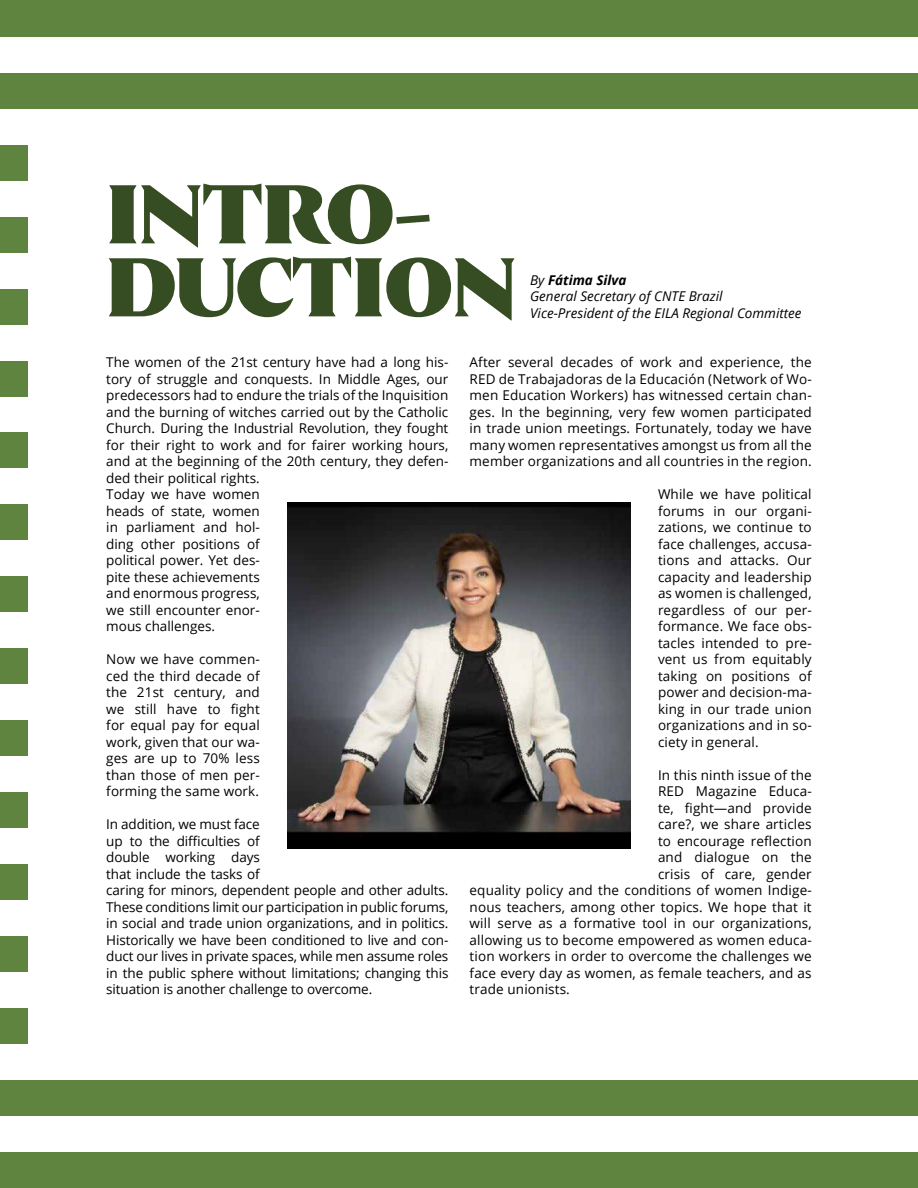
<style>
.page{position:relative;width:918px;height:1188px;background:#fff}
.page>*{position:absolute;margin:0;border:0;box-sizing:border-box;transform-origin:0 0}
.t1{font:900 82.95px/73.1px "Nocturne Serif";letter-spacing:-.01em;color:#364c22}
.t2{font:13.5px/16.5px "Open Sans";color:#000;text-align:justify}
.t3{font:italic 13.5px/16.5px "Open Sans";color:#000}
.s1{font-weight:700}
</style>
<div class="page">
<div style="left:0;top:0;width:918px;height:37px;background:#5f8440"></div>
<div style="left:0;top:73px;width:918px;height:36px;background:#5f8440"></div>
<div style="left:0;top:145px;width:28px;height:36px;background:#5f8440"></div>
<div style="left:0;top:217px;width:28px;height:36px;background:#5f8440"></div>
<div style="left:0;top:289px;width:28px;height:36px;background:#5f8440"></div>
<div style="left:0;top:361px;width:28px;height:35px;background:#5f8440"></div>
<div style="left:0;top:432px;width:28px;height:36px;background:#5f8440"></div>
<div style="left:0;top:504px;width:28px;height:36px;background:#5f8440"></div>
<div style="left:0;top:576px;width:28px;height:36px;background:#5f8440"></div>
<div style="left:0;top:648px;width:28px;height:36px;background:#5f8440"></div>
<div style="left:0;top:720px;width:28px;height:36px;background:#5f8440"></div>
<div style="left:0;top:792px;width:28px;height:36px;background:#5f8440"></div>
<div style="left:0;top:864px;width:28px;height:36px;background:#5f8440"></div>
<div style="left:0;top:936px;width:28px;height:36px;background:#5f8440"></div>
<div style="left:0;top:1008px;width:28px;height:36px;background:#5f8440"></div>
<div style="left:0;top:1080px;width:918px;height:36px;background:#5f8440"></div>
<div style="left:0;top:1152px;width:918px;height:36px;background:#5f8440"></div>
<img style="left:288px;top:502px;width:342px;height:347px">
<h1 class="t1" style="left:106px;top:178px;width:411px">INTRO-<br>DUCTION</h1>
<p class="t3" style="left:530px;top:271px;width:273px">By <span class="s1">Fátima Silva<br></span>General Secretary of CNTE Brazil<br>Vice-President of the EILA Regional Committee</p>
<p class="t2" style="left:106px;top:354px;width:344px;text-align:left">The women of the 21st century have had a long his&shy;tory of struggle and conquests. In Middle Ages, our predecessors had to endure the trials of the Inquisition and the burning of witches carried out by the Catholic Church. During the Industrial Revolution, they fought for their right to work and for fairer working hours, and at the beginning of the 20th century, they defen&shy;ded their political rights.<br>Today we have women<br>heads of state, women<br>in parliament and hol-<br>ding other positions of<br>political power. Yet des-<br>pite these achievements<br>and enormous progress,<br>we still encounter enor-<br>mous challenges.</p>
<p class="t2" style="left:106px;top:651px;width:155px">Now we have commen&shy;ced the third decade of the 21st century, and we still have to fight for equal pay for equal work, given that our wa&shy;ges are up to 70% less than those of men per&shy;forming the same work.</p>
<p class="t2" style="left:106px;top:816px;width:344px;text-align:left">In addition, we must face<br>up to the difficulties of<br>double working days<br>that include the tasks of<br>caring for minors, dependent people and other adults.<br>These conditions limit our participation in public forums, in social and trade union organizations, and in politics.<br>Historically we have been conditioned to live and con&shy;duct our lives in private spaces, while men assume roles in the public sphere without limitations; changing this situation is another challenge to overcome.</p>
<p class="t2" style="left:470px;top:354px;width:344px">After several decades of work and experience, the RED de Trabajadoras de la Educación (Network of Wo&shy;men Education Workers) has witnessed certain chan&shy;ges. In the beginning, very few women participated in trade union meetings. Fortunately, today we have many women representatives amongst us from all the member organizations and all countries in the region.</p>
<p class="t2" style="left:658px;top:486px;width:155px">While we have political forums in our organi&shy;zations, we continue to face challenges, accusa&shy;tions and attacks. Our capacity and leadership as women is challenged, regardless of our per&shy;formance. We face obs&shy;tacles intended to pre&shy;vent us from equitably taking on positions of power and decision-ma&shy;king in our trade union organizations and in so&shy;ciety in general.</p>
<p class="t2" style="left:658px;top:766px;width:155px">In this ninth issue of the</p>
<p class="t2" style="left:658px;top:783px;width:155px">RED Magazine Educa-</p>
<p class="t2" style="left:658px;top:799px;width:155px">te, fight—and provide</p>
<p class="t2" style="left:658px;top:816px;width:155px">care?, we share articles</p>
<p class="t2" style="left:658px;top:832px;width:155px">to encourage reflection</p>
<p class="t2" style="left:658px;top:849px;width:155px">and dialogue on the</p>
<p class="t2" style="left:658px;top:865px;width:155px">crisis of care, gender</p>
<p class="t2" style="left:470px;top:882px;width:344px">equality policy and the conditions of women Indige-</p>
<p class="t2" style="left:470px;top:898px;width:344px">nous teachers, among other topics. We hope that it</p>
<p class="t2" style="left:470px;top:915px;width:344px">will serve as a formative tool in our organizations,</p>
<p class="t2" style="left:470px;top:931px;width:344px">allowing us to become empowered as women educa-</p>
<p class="t2" style="left:470px;top:948px;width:344px">tion workers in order to overcome the challenges we</p>
<p class="t2" style="left:470px;top:964px;width:344px">face every day as women, as female teachers, and as</p>
<p class="t2" style="left:470px;top:981px;width:102px">trade unionists.</p>
</div>
